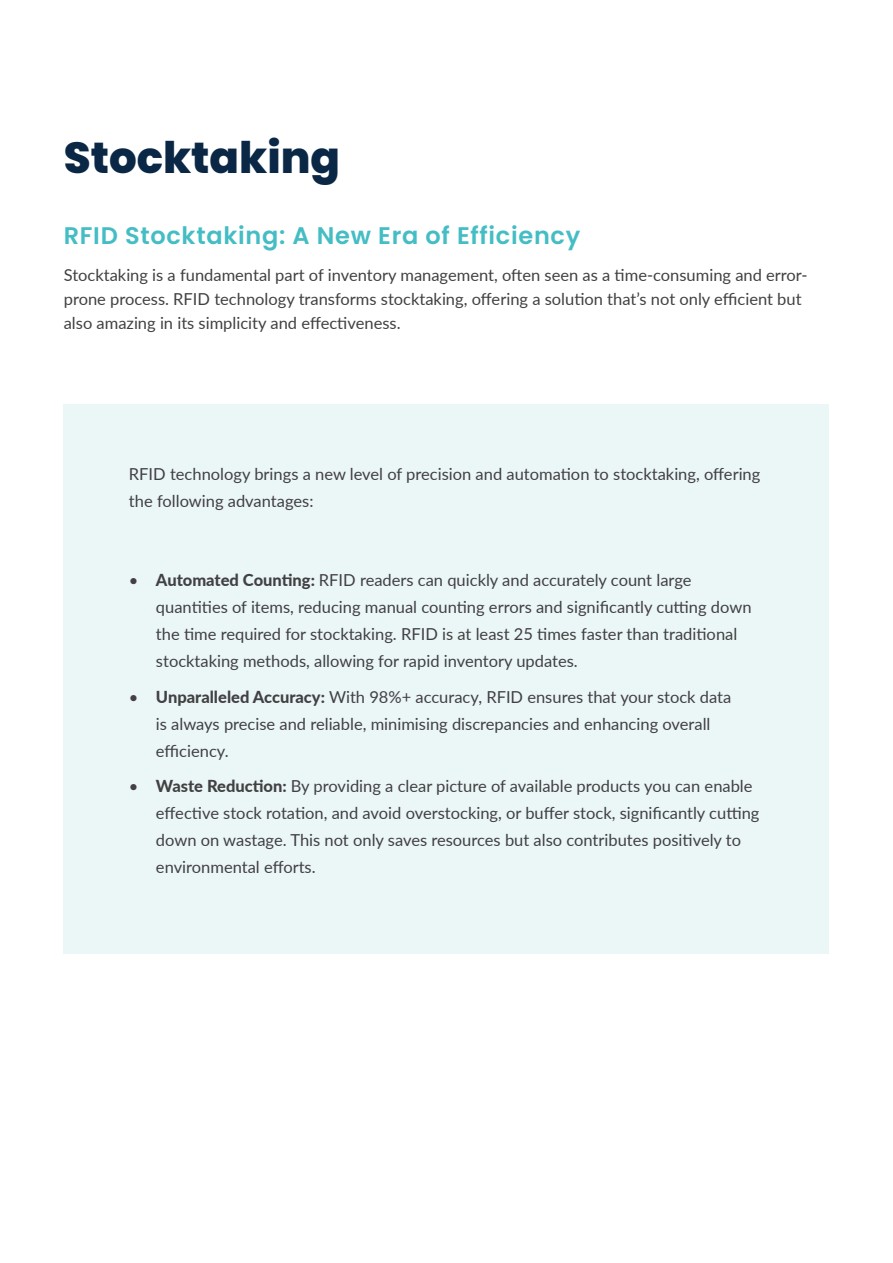
<style>
.page{position:relative;width:893px;height:1263px;background:#fff}
.page>*{position:absolute;margin:0;border:0;box-sizing:border-box;transform-origin:0 0}
.t1{font:800 43.5px "Poppins";color:#0a2846}
.t2{font:600 24px "Poppins";letter-spacing:.03em;color:#44bdc4}
.t3{font:16.5px/27px "Lato";color:#414042}
.s1{font-weight:800}
</style>
<div class="page">
<div style="left:64px;top:404px;width:765px;height:549px;background:#ebf6f6"></div>
<h1 class="t1" style="left:64px;top:133px;width:278px">Stocktaking</h1>
<h2 class="t2" style="left:64px;top:222px;width:518px">RFID Stocktaking: A New Era of Efficiency</h2>
<p class="t3" style="left:64px;top:262px;width:745px;line-height:24px">Stocktaking is a fundamental part of inventory management, often seen as a time-consuming and error&shy;prone process. RFID technology transforms stocktaking, offering a solution that’s not only efficient but also amazing in its simplicity and effectiveness.</p>
<p class="t3" style="left:129px;top:459px;width:633px">RFID technology brings a new level of precision and automation to stocktaking, offering the following advantages:</p>
<p class="t3" style="left:156px;top:566px;width:597px;text-indent:-27px">• <span class="s1">Automated Counting:</span> RFID readers can quickly and accurately count large quantities of items, reducing manual counting errors and significantly cutting down the time required for stocktaking. RFID is at least 25 times faster than traditional stocktaking methods, allowing for rapid inventory updates.</p>
<p class="t3" style="left:156px;top:682px;width:577px;text-indent:-27px">• <span class="s1">Unparalleled Accuracy:</span> With 98%+ accuracy, RFID ensures that your stock data is always precise and reliable, minimising discrepancies and enhancing overall efficiency.</p>
<p class="t3" style="left:156px;top:772px;width:605px;text-indent:-27px">• <span class="s1">Waste Reduction:</span> By providing a clear picture of available products you can enable effective stock rotation, and avoid overstocking, or buffer stock, significantly cutting down on wastage. This not only saves resources but also contributes positively to environmental efforts.</p>
</div>
